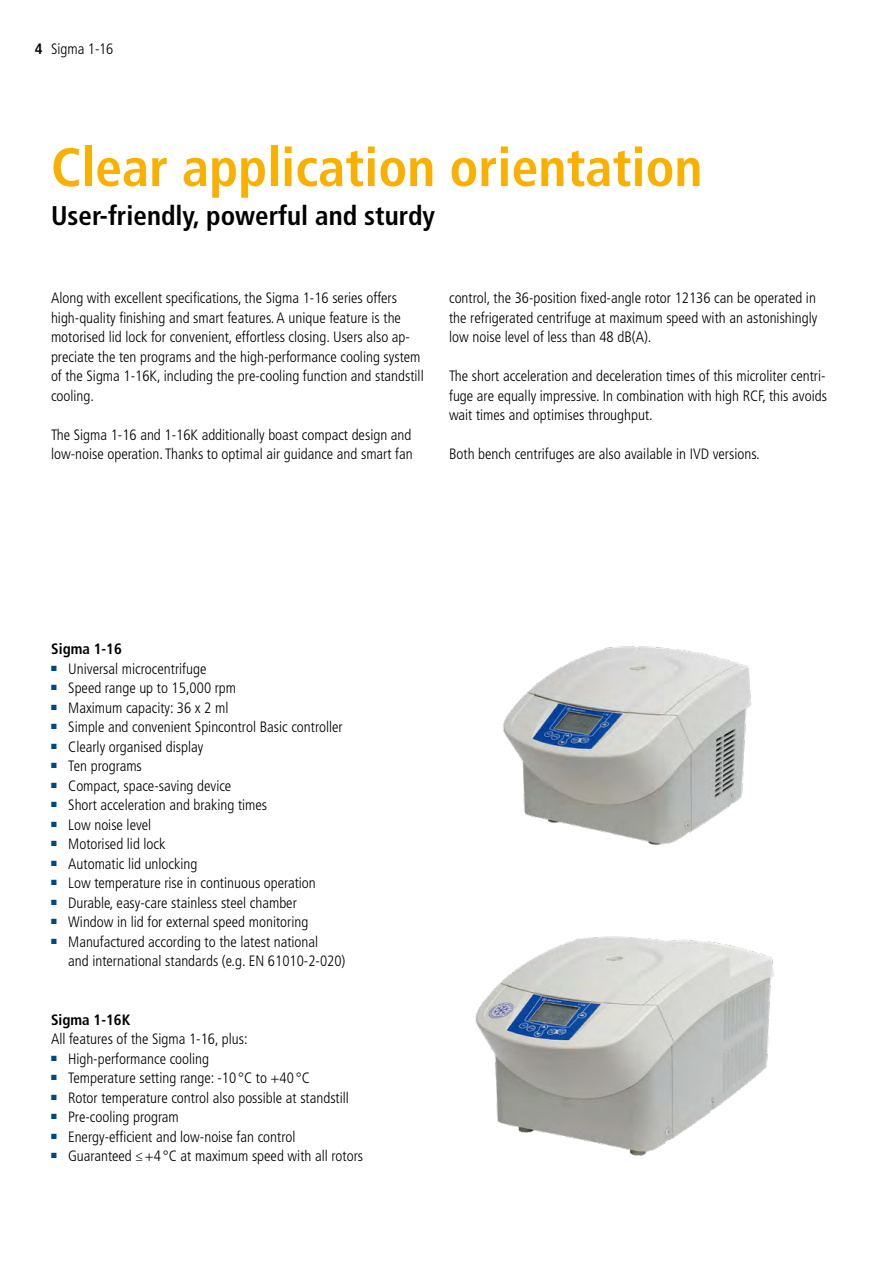
<style>
.page{position:relative;width:893px;height:1263px;background:#fff}
.page>*{position:absolute;margin:0;border:0;box-sizing:border-box;transform-origin:0 0}
.t1{font:700 condensed 54px "Frutiger LT Std";color:#f9b000}
.t2{font:700 condensed 27px "Frutiger LT Std";color:#000}
.t3{font:300 condensed 15px/19.5px "Frutiger LT Std";color:#000}
.t4{font:700 condensed 15px "Frutiger LT Std";color:#000}
</style>
<div class="page">
<hr style="left:892px;top:0;width:1px;height:1263px;background:#b3b2b2">
<img style="left:503px;top:646px;width:249px;height:199px">
<img style="left:475px;top:936px;width:299px;height:220px">
<p class="t4" style="left:35px;top:40px;width:9px">4</p>
<p class="t3" style="left:51px;top:39px;width:64px">Sigma 1-16</p>
<h1 class="t1" style="left:51px;top:135px;width:653px">Clear application orientation</h1>
<h2 class="t2" style="left:51px;top:200px;width:385px">User-friendly, powerful and sturdy</h2>
<p class="t3" style="left:51px;top:288px;width:374px">Along with excellent specifications, the Sigma 1-16 series offers high-quality finishing and smart features. A unique feature is the motorised lid lock for convenient, effortless closing. Users also ap&shy;preciate the ten programs and the high-performance cooling system of the Sigma 1-16K, including the pre-cooling function and standstill cooling.</p>
<p class="t3" style="left:51px;top:425px;width:363px">The Sigma 1-16 and 1-16K additionally boast compact design and low-noise operation. Thanks to optimal air guidance and smart fan</p>
<p class="t3" style="left:449px;top:288px;width:370px;text-align:justify">control, the 36-position fixed-angle rotor 12136 can be operated in the refrigerated centrifuge at maximum speed with an astonishingly low noise level of less than 48 dB(A).</p>
<p class="t3" style="left:449px;top:366px;width:379px;text-align:justify">The short acceleration and deceleration times of this microliter centri&shy;fuge are equally impressive. In combination with high RCF, this avoids wait times and optimises throughput.</p>
<p class="t3" style="left:449px;top:444px;width:312px">Both bench centrifuges are also available in IVD versions.</p>
<p class="t4" style="left:51px;top:640px;width:72px">Sigma 1-16</p>
<p class="t3" style="left:51px;top:659px;width:157px"><sup>■</sup> Universal microcentrifuge</p>
<p class="t3" style="left:51px;top:678px;width:186px"><sup>■</sup> Speed range up to 15,000 rpm</p>
<p class="t3" style="left:51px;top:698px;width:179px"><sup>■</sup> Maximum capacity: 36 x 2 ml</p>
<p class="t3" style="left:51px;top:717px;width:293px"><sup>■</sup> Simple and convenient Spincontrol Basic controller</p>
<p class="t3" style="left:51px;top:737px;width:154px"><sup>■</sup> Clearly organised display</p>
<p class="t3" style="left:51px;top:756px;width:92px"><sup>■</sup> Ten programs</p>
<p class="t3" style="left:51px;top:776px;width:182px"><sup>■</sup> Compact, space-saving device</p>
<p class="t3" style="left:51px;top:795px;width:217px"><sup>■</sup> Short acceleration and braking times</p>
<p class="t3" style="left:51px;top:815px;width:102px"><sup>■</sup> Low noise level</p>
<p class="t3" style="left:51px;top:834px;width:116px"><sup>■</sup> Motorised lid lock</p>
<p class="t3" style="left:51px;top:854px;width:148px"><sup>■</sup> Automatic lid unlocking</p>
<p class="t3" style="left:51px;top:873px;width:266px"><sup>■</sup> Low temperature rise in continuous operation</p>
<p class="t3" style="left:51px;top:893px;width:247px"><sup>■</sup> Durable, easy-care stainless steel chamber</p>
<p class="t3" style="left:51px;top:912px;width:259px"><sup>■</sup> Window in lid for external speed monitoring</p>
<p class="t3" style="left:68px;top:932px;width:279px;text-indent:-17px"><sup>■</sup> Manufactured according to the latest national<br>and international standards (e.g. EN 61010-2-020)</p>
<p class="t4" style="left:51px;top:1010px;width:81px">Sigma 1-16K</p>
<p class="t3" style="left:51px;top:1029px;width:198px">All features of the Sigma 1-16, plus:</p>
<p class="t3" style="left:51px;top:1049px;width:160px"><sup>■</sup> High-performance cooling</p>
<p class="t3" style="left:51px;top:1068px;width:260px"><sup>■</sup> Temperature setting range: -10 °C to +40 °C</p>
<p class="t3" style="left:51px;top:1088px;width:299px"><sup>■</sup> Rotor temperature control also possible at standstill</p>
<p class="t3" style="left:51px;top:1107px;width:129px"><sup>■</sup> Pre-cooling program</p>
<p class="t3" style="left:51px;top:1127px;width:246px"><sup>■</sup> Energy-efficient and low-noise fan control</p>
<p class="t3" style="left:51px;top:1146px;width:314px"><sup>■</sup> Guaranteed ≤+4 °C at maximum speed with all rotors</p>
</div>
